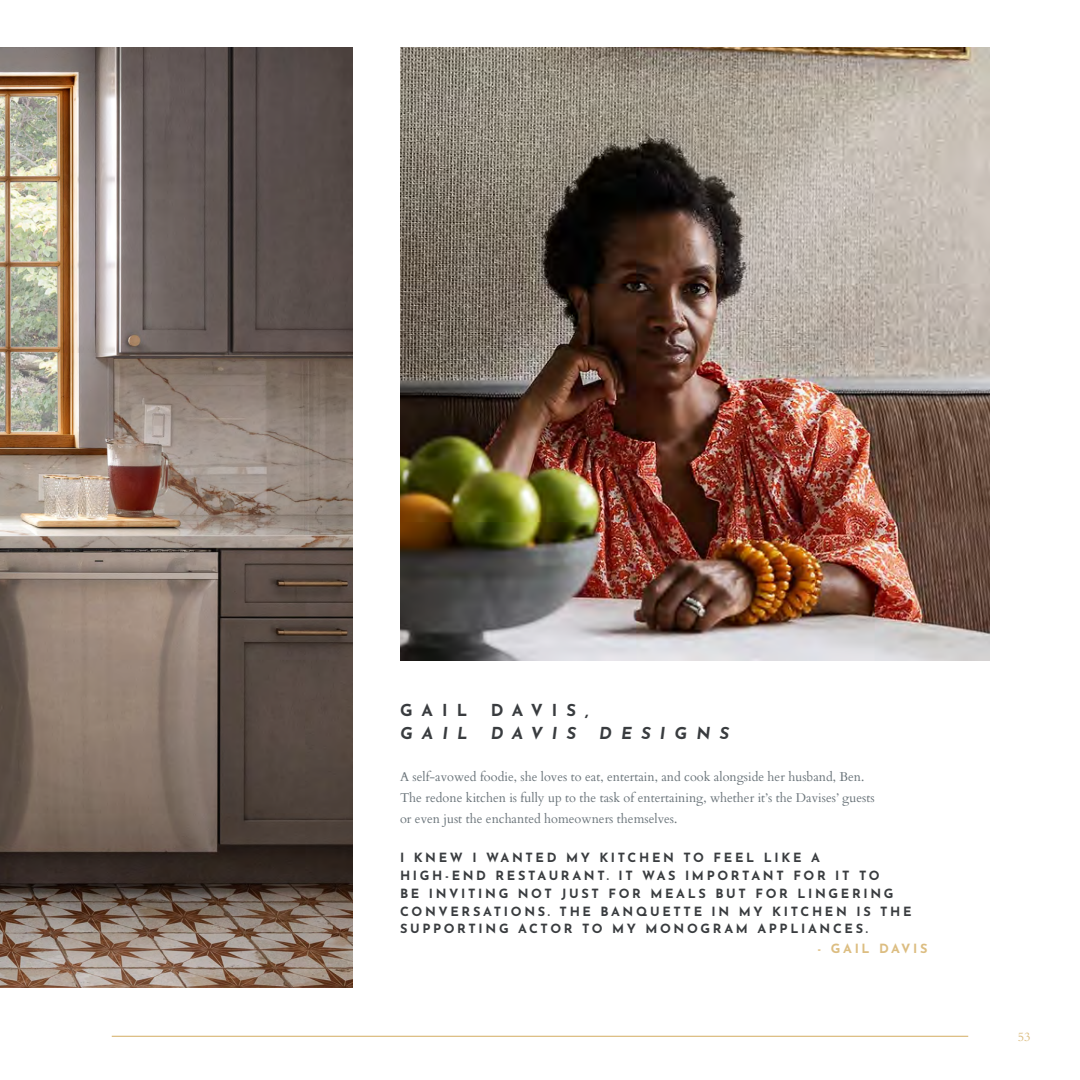
<style>
.page{position:relative;width:1080px;height:1080px;background:#fff}
.page>*{position:absolute;margin:0;border:0;box-sizing:border-box;transform-origin:0 0}
.Heading_2{font:italic 700 16.5px "Josefin Sans";letter-spacing:.55em;color:#393c3f}
.Heading_2-2{font:700 16.5px "Josefin Sans";letter-spacing:.55em;color:#393c3f}
.t1{font:12.75px "Cardo";color:#697379}
.t2{font:700 12.75px/17.8px "Josefin Sans";letter-spacing:.21em;color:#393c3f}
.Heading_1{font:700 12.75px "Josefin Sans";letter-spacing:.21em;color:#dcbd81}
.t3{font:12.5px "Cardo";color:#dcbd81}
</style>
<div class="page">
<hr style="left:112px;top:1036px;width:856px;height:1px;background:#dcbd81">
<img style="left:0;top:48px;width:352px;height:940px">
<img style="left:400px;top:48px;width:590px;height:612px">
<p class="Heading_2-2" style="left:400px;top:696px;width:69px">GAIL</p>
<p class="Heading_2-2" style="left:491px;top:696px;width:99px">DAVIS,</p>
<p class="Heading_2" style="left:400px;top:720px;width:69px">GAIL</p>
<p class="Heading_2" style="left:491px;top:720px;width:87px">DAVIS</p>
<p class="Heading_2" style="left:599px;top:720px;width:131px">DESIGNS</p>
<p class="t1" style="left:400px;top:767px;width:466px">A self-avowed foodie, she loves to eat, entertain, and cook alongside her husband, Ben.</p>
<p class="t1" style="left:400px;top:788px;width:476px">The redone kitchen is fully up to the task of entertaining, whether it’s the Davises’ guests</p>
<p class="t1" style="left:400px;top:808px;width:279px">or even just the enchanted homeowners themselves.</p>
<p class="t2" style="left:400px;top:847px;width:421px">I KNEW I WANTED MY KITCHEN TO FEEL LIKE A</p>
<p class="t2" style="left:400px;top:865px;width:513px">HIGH-END RESTAURANT. IT WAS IMPORTANT FOR IT TO<br>BE INVITING NOT JUST FOR MEALS BUT FOR LINGERING CONVERSATIONS. THE BANQUETTE IN MY KITCHEN IS THE SUPPORTING ACTOR TO MY MONOGRAM APPLIANCES.</p>
<p class="Heading_1" style="left:818px;top:937px;width:111px">- GAIL DAVIS</p>
<p class="t3" style="left:1018px;top:1027px;width:14px">53</p>
</div>
